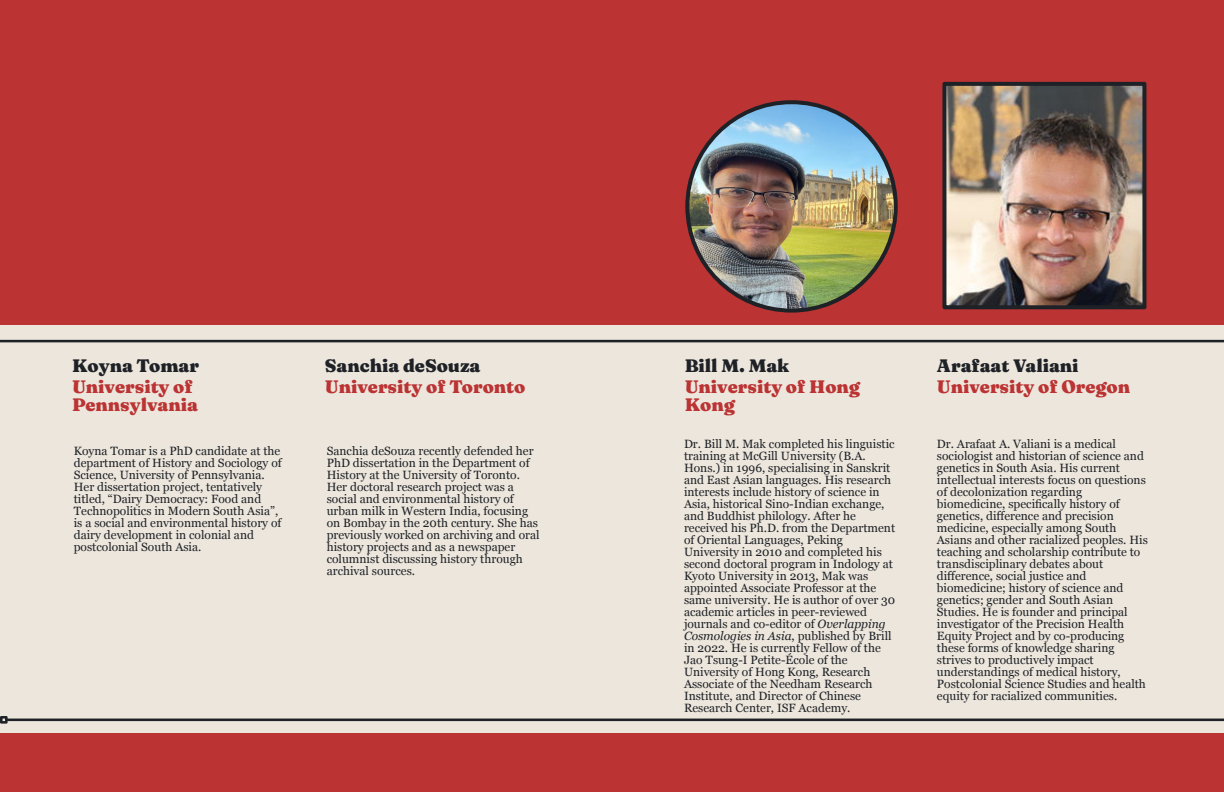
<style>
.page{position:relative;width:1224px;height:792px;background:#b33}
.page>*{position:absolute;margin:0;border:0;box-sizing:border-box;transform-origin:0 0}
.t1{font:900 18px/18px "Fraunces 9 pt";color:#b33}
.t2{font:900 18px "Fraunces 9 pt";color:#1e2126}
.t3{font:12px/12px "Georgia";color:#1e2126}
.s1{font-style:italic}
</style>
<div class="page">
<div style="left:0;top:325px;width:1224px;height:408px;background:#ece6dc"></div>
<svg style="left:0;top:716px;width:1224px;height:8px"></svg>
<hr style="left:0;top:340px;width:1224px;height:2px;background:#1e2126">
<img style="left:687px;top:102px;width:208px;height:209px;border-radius:50%">
<img style="left:947px;top:87px;width:194px;height:217px">
<div style="left:942px;top:82px;width:204px;height:227px;border:4px solid #1e2126"></div>
<h1 class="t2" style="left:72px;top:354px;width:128px">Koyna Tomar</h1>
<h1 class="t1" style="left:72px;top:377px;width:127px">University of<br>Pennsylvania</h1>
<p class="t3" style="left:74px;top:446px;width:209px">Koyna Tomar is a PhD candidate at the department of History and Sociology of Science, University of Pennsylvania.<br>Her dissertation project, tentatively titled, “Dairy Democracy: Food and Technopolitics in Modern South Asia”, is a social and environmental history of dairy development in colonial and postcolonial South Asia.</p>
<h1 class="t2" style="left:325px;top:354px;width:157px">Sanchia deSouza</h1>
<h1 class="t1" style="left:325px;top:377px;width:202px">University of Toronto</h1>
<p class="t3" style="left:327px;top:446px;width:214px">Sanchia deSouza recently defended her PhD dissertation in the Department of History at the University of Toronto.<br>Her doctoral research project was a social and environmental history of urban milk in Western India, focusing on Bombay in the 20th century. She has previously worked on archiving and oral history projects and as a newspaper columnist discussing history through archival sources.</p>
<h1 class="t2" style="left:685px;top:354px;width:106px">Bill M. Mak</h1>
<h1 class="t1" style="left:685px;top:377px;width:177px">University of Hong<br>Kong</h1>
<p class="t3" style="left:684px;top:439px;width:213px">Dr. Bill M. Mak completed his linguistic training at McGill University (B.A.<br>Hons.) in 1996, specialising in Sanskrit and East Asian languages. His research interests include history of science in Asia, historical Sino-Indian exchange, and Buddhist philology. After he received his Ph.D. from the Department of Oriental Languages, Peking University in 2010 and completed his second doctoral program in Indology at Kyoto University in 2013, Mak was appointed Associate Professor at the same university. He is author of over 30 academic articles in peer-reviewed journals and co-editor of <span class="s1">Overlapping Cosmologies in Asia</span>, published by Brill in 2022. He is currently Fellow of the Jao Tsung-I Petite-École of the University of Hong Kong, Research Associate of the Needham Research Institute, and Director of Chinese Research Center, ISF Academy.</p>
<h1 class="t2" style="left:937px;top:354px;width:143px">Arafaat Valiani</h1>
<h1 class="t1" style="left:937px;top:377px;width:195px">University of Oregon</h1>
<p class="t3" style="left:937px;top:439px;width:212px">Dr. Arafaat A. Valiani is a medical sociologist and historian of science and genetics in South Asia. His current intellectual interests focus on questions of decolonization regarding biomedicine, specifically history of genetics, difference and precision medicine, especially among South Asians and other racialized peoples. His teaching and scholarship contribute to transdisciplinary debates about difference, social justice and biomedicine; history of science and genetics; gender and South Asian Studies. He is founder and principal investigator of the Precision Health Equity Project and by co-producing these forms of knowledge sharing strives to productively impact understandings of medical history, Postcolonial Science Studies and health equity for racialized communities.</p>
</div>
